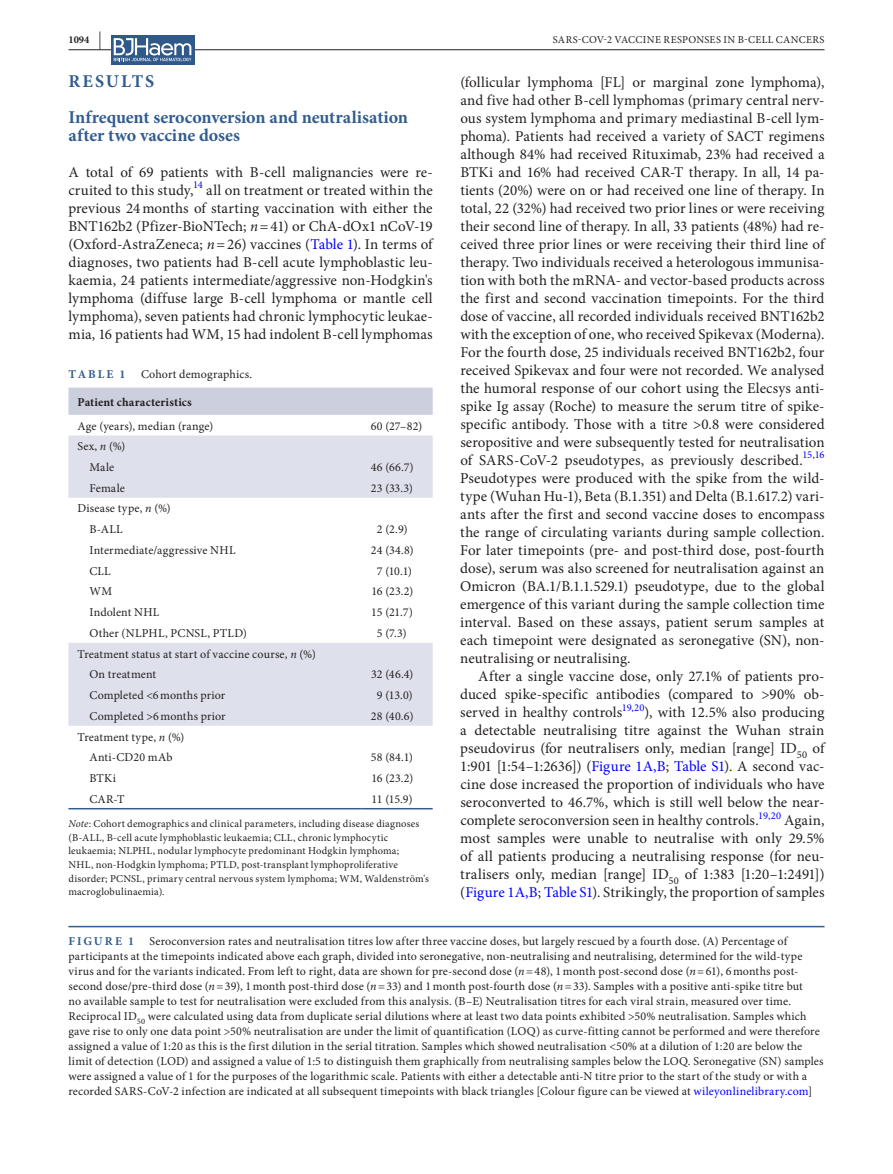
<style>
.page{position:relative;width:893px;height:1174px;background:#fff}
.page>*{position:absolute;margin:0;border:0;box-sizing:border-box;transform-origin:0 0}
.t1{font:700 18px/36px "Minion Pro";color:#325d8e}
.t2{font:15px/18px "Minion Pro";color:#231f20;text-align:justify}
.t3{font:12px/15px "Minion Pro";letter-spacing:.015em;color:#231f20}
.t4{font:700 12px "Minion Pro";letter-spacing:.01em;color:#231f20}
.t5{font:700 12px "Minion Pro";letter-spacing:.17em;color:#325d8e}
.t6{font:10.5px/13.5px "Minion Pro";letter-spacing:.02em;color:#231f20}
.t7{font:10.5px "Minion Pro";letter-spacing:-.01em;color:#00f}
.t8{font:700 10.5px "Minion Pro";color:#231f20}
.s1{font-size:18px}
.s2{font-style:italic}
.s3{color:#00f}
</style>
<div class="page">
<hr style="left:68px;top:49px;width:756px;height:1px;background:#231f20">
<div style="left:111px;top:35px;width:83px;height:30px;background:#30598a"></div>
<svg style="left:114px;top:38px;width:77px;height:23px"></svg>
<svg style="left:68px;top:387px;width:365px;height:28px;background:#ccd0de"></svg>
<svg style="left:68px;top:435px;width:365px;height:291px"></svg>
<hr style="left:68px;top:808px;width:294px;height:1px;background:#325d8e">
<hr style="left:362px;top:808px;width:71px;height:1px;background:#325d8e">
<hr style="left:68px;top:926px;width:756px;height:1px;background:#325d8e">
<p class="t8" style="left:68px;top:32px;width:34px">1094 <span class="s1">|</span></p>
<p class="t6" style="left:553px;top:33px;width:273px">SARS-COV-2 VACCINE RESPONSES IN B-CELL CANCERS</p>
<p class="t1" style="left:68px;top:63px;width:341px">RESULTS<br>Infrequent seroconversion and neutralisation</p>
<p class="t1" style="left:68px;top:117px;width:173px">after two vaccine doses</p>
<p class="t2" style="left:68px;top:163px;width:366px">A total of 69 patients with B-cell malignancies were re&shy;cruited to this study,</p>
<p class="t2" style="left:460px;top:73px;width:366px">(follicular lymphoma [FL] or marginal zone lymphoma), and five had other B-cell lymphomas (primary central nerv&shy;ous system lymphoma and primary mediastinal B-cell lym&shy;phoma). Patients had received a variety of SACT regimens although 84% had received Rituximab, 23% had received a BTKi and 16% had received CAR-T therapy. In all, 14 pa&shy;tients (20%) were on or had received one line of therapy. In total, 22 (32%) had received two prior lines or were receiving their second line of therapy. In all, 33 patients (48%) had re&shy;ceived three prior lines or were receiving their third line of therapy. Two individuals received a heterologous immunisa&shy;tion with both the mRNA- and vector-based products across the first and second vaccination timepoints. For the third dose of vaccine, all recorded individuals received BNT162b2 with the exception of one, who received Spikevax (Moderna).<br>For the fourth dose, 25 individuals received BNT162b2, four received Spikevax and four were not recorded. We analysed the humoral response of our cohort using the Elecsys anti&shy;spike Ig assay (Roche) to measure the serum titre of spike&shy;specific antibody. Those with a titre &gt;0.8 were considered seropositive and were subsequently tested for neutralisation of SARS-CoV-2 pseudotypes, as previously described.</p>
<p class="t7" style="left:193px;top:178px;width:11px">14</p>
<p class="t2" style="left:68px;top:181px;width:366px;text-indent:138px">all on treatment or treated within the previous 24months of starting vaccination with either the BNT162b2 (Pfizer-BioNTech; <span class="s2">n</span>=41) or ChA-dOx1 nCoV-19 (Oxford-AstraZeneca; <span class="s2">n</span>=26) vaccines (<span class="s3">Table 1</span>). In terms of diagnoses, two patients had B-cell acute lymphoblastic leu&shy;kaemia, 24 patients intermediate/aggressive non-Hodgkin's lymphoma (diffuse large B-cell lymphoma or mantle cell lymphoma), seven patients had chronic lymphocytic leukae&shy;mia, 16 patients had WM, 15 had indolent B-cell lymphomas</p>
<p class="t5" style="left:69px;top:365px;width:59px">TABLE 1</p>
<p class="t3" style="left:141px;top:366px;width:113px">Cohort demographics.</p>
<p class="t4" style="left:77px;top:393px;width:116px">Patient characteristics</p>
<p class="t3" style="left:77px;top:418px;width:137px">Age (years), median (range)</p>
<p class="t3" style="left:371px;top:418px;width:53px">60 (27–82)</p>
<p class="t3" style="left:77px;top:436px;width:49px;line-height:20.7px;text-align:center">Sex, <span class="s2">n</span> (%)<br>Male</p>
<p class="t7" style="left:802px;top:448px;width:24px">15,16</p>
<p class="t2" style="left:460px;top:469px;width:366px">Pseudotypes were produced with the spike from the wild&shy;type (Wuhan Hu-1), Beta (B.1.351) and Delta (B.1.617.2) vari&shy;ants after the first and second vaccine doses to encompass the range of circulating variants during sample collection.<br>For later timepoints (pre- and post-third dose, post-fourth dose), serum was also screened for neutralisation against an Omicron (BA.1/B.1.1.529.1) pseudotype, due to the global emergence of this variant during the sample collection time interval. Based on these assays, patient serum samples at each timepoint were designated as seronegative (SN), non&shy;neutralising or neutralising.</p>
<p class="t2" style="left:460px;top:667px;width:366px;text-indent:18px">After a single vaccine dose, only 27.1% of patients pro&shy;duced spike-specific antibodies (compared to &gt;90% ob&shy;served in healthy controls</p>
<p class="t3" style="left:371px;top:460px;width:44px">46 (66.7)</p>
<p class="t3" style="left:89px;top:480px;width:37px">Female</p>
<p class="t3" style="left:371px;top:480px;width:43px">23 (33.3)</p>
<p class="t3" style="left:89px;top:498px;width:83px;line-height:20.7px;text-indent:-12px">Disease type, <span class="s2">n</span> (%)<br>B-ALL</p>
<p class="t3" style="left:377px;top:522px;width:32px">2 (2.9)</p>
<p class="t3" style="left:89px;top:542px;width:148px">Intermediate/aggressive NHL</p>
<p class="t3" style="left:371px;top:542px;width:44px">24 (34.8)</p>
<p class="t3" style="left:89px;top:563px;width:23px">CLL</p>
<p class="t3" style="left:377px;top:563px;width:37px">7 (10.1)</p>
<p class="t3" style="left:89px;top:584px;width:24px">WM</p>
<p class="t3" style="left:371px;top:584px;width:43px">16 (23.2)</p>
<p class="t3" style="left:89px;top:605px;width:71px">Indolent NHL</p>
<p class="t3" style="left:371px;top:605px;width:43px">15 (21.7)</p>
<p class="t3" style="left:89px;top:625px;width:159px">Other (NLPHL, PCNSL, PTLD)</p>
<p class="t3" style="left:377px;top:625px;width:31px">5 (7.3)</p>
<p class="t3" style="left:89px;top:643px;width:228px;line-height:20.7px;text-indent:-12px">Treatment status at start of vaccine course, <span class="s2">n</span> (%)<br>On treatment</p>
<p class="t3" style="left:371px;top:667px;width:44px">32 (46.4)</p>
<p class="t3" style="left:89px;top:688px;width:137px">Completed &lt;6months prior</p>
<p class="t3" style="left:377px;top:688px;width:37px">9 (13.0)</p>
<p class="t3" style="left:89px;top:708px;width:138px">Completed &gt;6months prior</p>
<p class="t3" style="left:371px;top:708px;width:44px">28 (40.6)</p>
<p class="t3" style="left:77px;top:726px;width:109px;line-height:20.7px;text-align:center">Treatment type, <span class="s2">n</span> (%)<br>Anti-CD20 mAb</p>
<p class="t7" style="left:622px;top:700px;width:24px">19,20</p>
<p class="t2" style="left:460px;top:703px;width:366px;text-indent:184px">), with 12.5% also producing a detectable neutralising titre against the Wuhan strain pseudovirus (for neutralisers only, median [range] ID<sub>50</sub> of 1:901 [1:54–1:2636]) (<span class="s3">Figure 1A,B</span>; <span class="s3">Table S1</span>). A second vac&shy;cine dose increased the proportion of individuals who have seroconverted to 46.7%, which is still well below the near&shy;complete seroconversion seen in healthy controls.</p>
<p class="t3" style="left:371px;top:750px;width:43px">58 (84.1)</p>
<p class="t3" style="left:89px;top:770px;width:28px">BTKi</p>
<p class="t3" style="left:371px;top:770px;width:43px">16 (23.2)</p>
<p class="t3" style="left:89px;top:791px;width:36px">CAR-T</p>
<p class="t3" style="left:372px;top:791px;width:42px">11 (15.9)</p>
<p class="t6" style="left:68px;top:817px;width:362px"><span class="s2">Note</span>: Cohort demographics and clinical parameters, including disease diagnoses (B-ALL, B-cell acute lymphoblastic leukaemia; CLL, chronic lymphocytic leukaemia; NLPHL, nodular lymphocyte predominant Hodgkin lymphoma;<br>NHL, non-Hodgkin lymphoma; PTLD, post-transplant lymphoproliferative disorder; PCNSL, primary central nervous system lymphoma; WM, Waldenström's macroglobulinaemia).</p>
<p class="t5" style="left:69px;top:933px;width:67px">FIGURE 1</p>
<p class="t7" style="left:758px;top:808px;width:24px">19,20</p>
<p class="t2" style="left:460px;top:811px;width:366px;text-indent:324px">Again, most samples were unable to neutralise with only 29.5% of all patients producing a neutralising response (for neu&shy;tralisers only, median [range] ID<sub>50</sub> of 1:383 [1:20–1:2491]) (<span class="s3">Figure 1A,B</span>; <span class="s3">Table S1</span>). Strikingly, the proportion of samples</p>
<p class="t3" style="left:68px;top:934px;width:757px;text-indent:81px">Seroconversion rates and neutralisation titres low after three vaccine doses, but largely rescued by a fourth dose. (A) Percentage of participants at the timepoints indicated above each graph, divided into seronegative, non-neutralising and neutralising, determined for the wild-type virus and for the variants indicated. From left to right, data are shown for pre-second dose (<span class="s2">n</span>=48), 1month post-second dose (<span class="s2">n</span>=61), 6months post&shy;second dose/pre-third dose (<span class="s2">n</span>=39), 1month post-third dose (<span class="s2">n</span>=33) and 1month post-fourth dose (<span class="s2">n</span>=33). Samples with a positive anti-spike titre but<br>no available sample to test for neutralisation were excluded from this analysis. (B–E) Neutralisation titres for each viral strain, measured over time.<br>Reciprocal ID<sub>50</sub> were calculated using data from duplicate serial dilutions where at least two data points exhibited &gt;50% neutralisation. Samples which gave rise to only one data point &gt;50% neutralisation are under the limit of quantification (LOQ) as curve-fitting cannot be performed and were therefore assigned a value of 1:20 as this is the first dilution in the serial titration. Samples which showed neutralisation &lt;50% at a dilution of 1:20 are below the limit of detection (LOD) and assigned a value of 1:5 to distinguish them graphically from neutralising samples below the LOQ. Seronegative (SN) samples were assigned a value of 1 for the purposes of the logarithmic scale. Patients with either a detectable anti-N titre prior to the start of the study or with a recorded SARS-CoV-2 infection are indicated at all subsequent timepoints with black triangles [Colour figure can be viewed at <span class="s3">wileyonlinelibrary.com</span>]</p>
</div>
